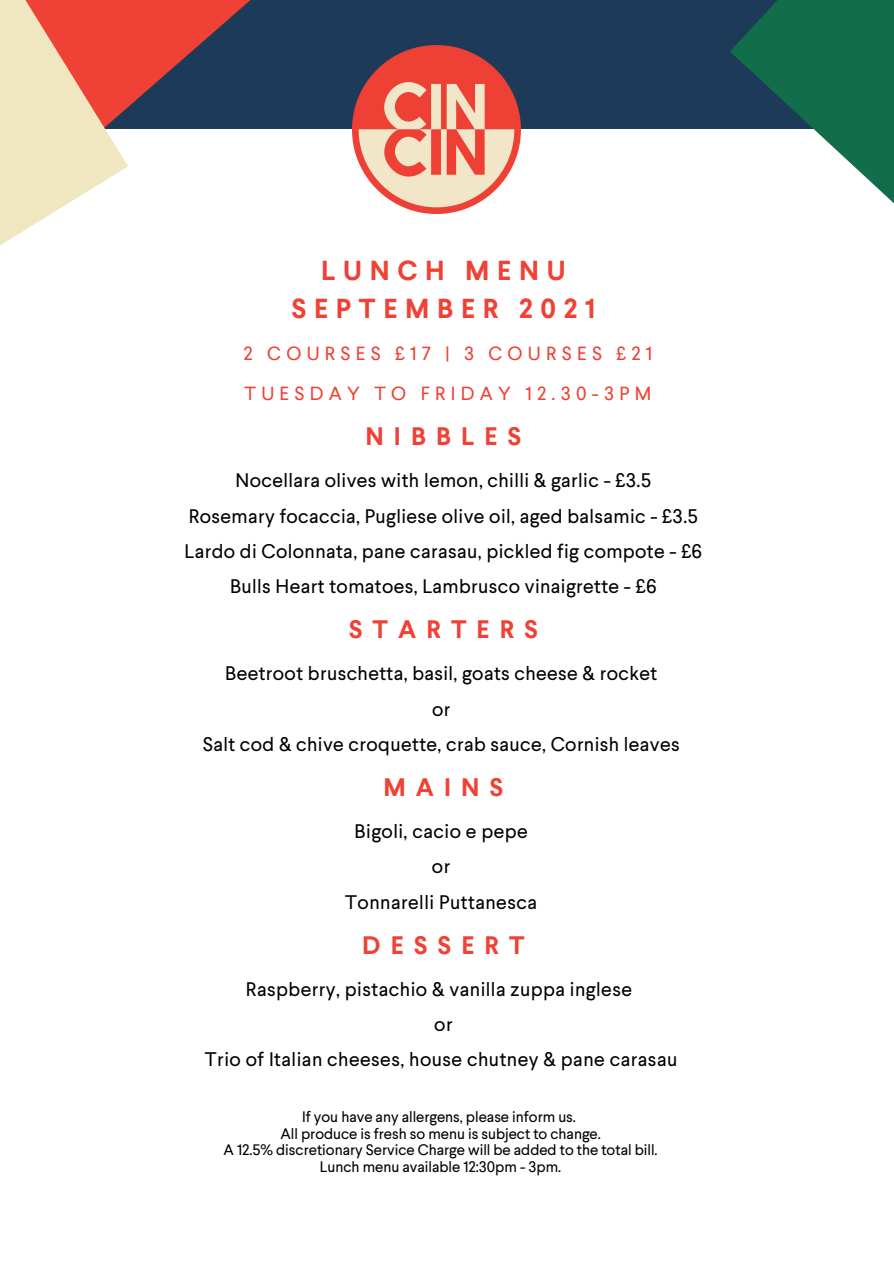
<style>
.page{position:relative;width:894px;height:1264px;background:#fff}
.page>*{position:absolute;margin:0;border:0;box-sizing:border-box;transform-origin:0 0}
.t1{font:700 27.3px "Larsseit";letter-spacing:.28em;color:#ef4135}
.t2{font:700 25.2px "Larsseit";letter-spacing:.4em;color:#ef4135}
.t3{font:19.5px "Larsseit";letter-spacing:.02em;color:#000}
.t4{font:18.9px "Larsseit";letter-spacing:.28em;color:#ef4135}
.t5{font:15.15px "Larsseit";color:#000}
</style>
<div class="page">
<div style="left:0;top:0;width:893px;height:128px;background:#1d3b58"></div>
<svg style="left:128px;top:0;width:321px;height:129px"></svg>
<svg style="left:0;top:0;width:128px;height:245px;fill:#f0e6c0"></svg>
<svg style="left:729px;top:0;width:164px;height:203px;fill:#116d4a"></svg>
<img style="left:352px;top:46px;width:168px;height:167px">
<p class="t1" style="left:321px;top:253px;width:246px">LUNCH MENU</p>
<p class="t1" style="left:291px;top:291px;width:305px">SEPTEMBER 2021</p>
<p class="t4" style="left:243px;top:342px;width:410px">2 COURSES £17 | 3 COURSES £21</p>
<p class="t4" style="left:244px;top:382px;width:408px">TUESDAY TO FRIDAY 12.30-3PM</p>
<p class="t2" style="left:365px;top:420px;width:157px">NIBBLES</p>
<p class="t3" style="left:235px;top:468px;width:417px">Nocellara olives with lemon, chilli &amp; garlic - £3.5</p>
<p class="t3" style="left:189px;top:503px;width:510px">Rosemary focaccia, Pugliese olive oil, aged balsamic - £3.5</p>
<p class="t3" style="left:184px;top:538px;width:519px">Lardo di Colonnata, pane carasau, pickled fig compote - £6</p>
<p class="t3" style="left:230px;top:574px;width:428px">Bulls Heart tomatoes, Lambrusco vinaigrette - £6</p>
<p class="t2" style="left:348px;top:613px;width:191px">STARTERS</p>
<p class="t3" style="left:225px;top:661px;width:433px">Beetroot bruschetta, basil, goats cheese &amp; rocket</p>
<p class="t3" style="left:432px;top:696px;width:20px">or</p>
<p class="t3" style="left:203px;top:731px;width:478px">Salt cod &amp; chive croquette, crab sauce, Cornish leaves</p>
<p class="t2" style="left:383px;top:771px;width:121px">MAINS</p>
<p class="t3" style="left:354px;top:819px;width:175px">Bigoli, cacio e pepe</p>
<p class="t3" style="left:432px;top:854px;width:20px">or</p>
<p class="t3" style="left:345px;top:889px;width:193px">Tonnarelli Puttanesca</p>
<p class="t2" style="left:362px;top:929px;width:164px">DESSERT</p>
<p class="t3" style="left:246px;top:976px;width:387px">Raspberry, pistachio &amp; vanilla zuppa inglese</p>
<p class="t3" style="left:434px;top:1011px;width:20px">or</p>
<p class="t3" style="left:205px;top:1046px;width:474px">Trio of Italian cheeses, house chutney &amp; pane carasau</p>
<p class="t5" style="left:302px;top:1107px;width:275px">If you have any allergens, please inform us.</p>
<p class="t5" style="left:280px;top:1123px;width:322px">All produce is fresh so menu is subject to change.</p>
<p class="t5" style="left:223px;top:1140px;width:435px">A 12.5% discretionary Service Charge will be added to the total bill.</p>
<p class="t5" style="left:320px;top:1156px;width:243px">Lunch menu available 12:30pm - 3pm.</p>
</div>
